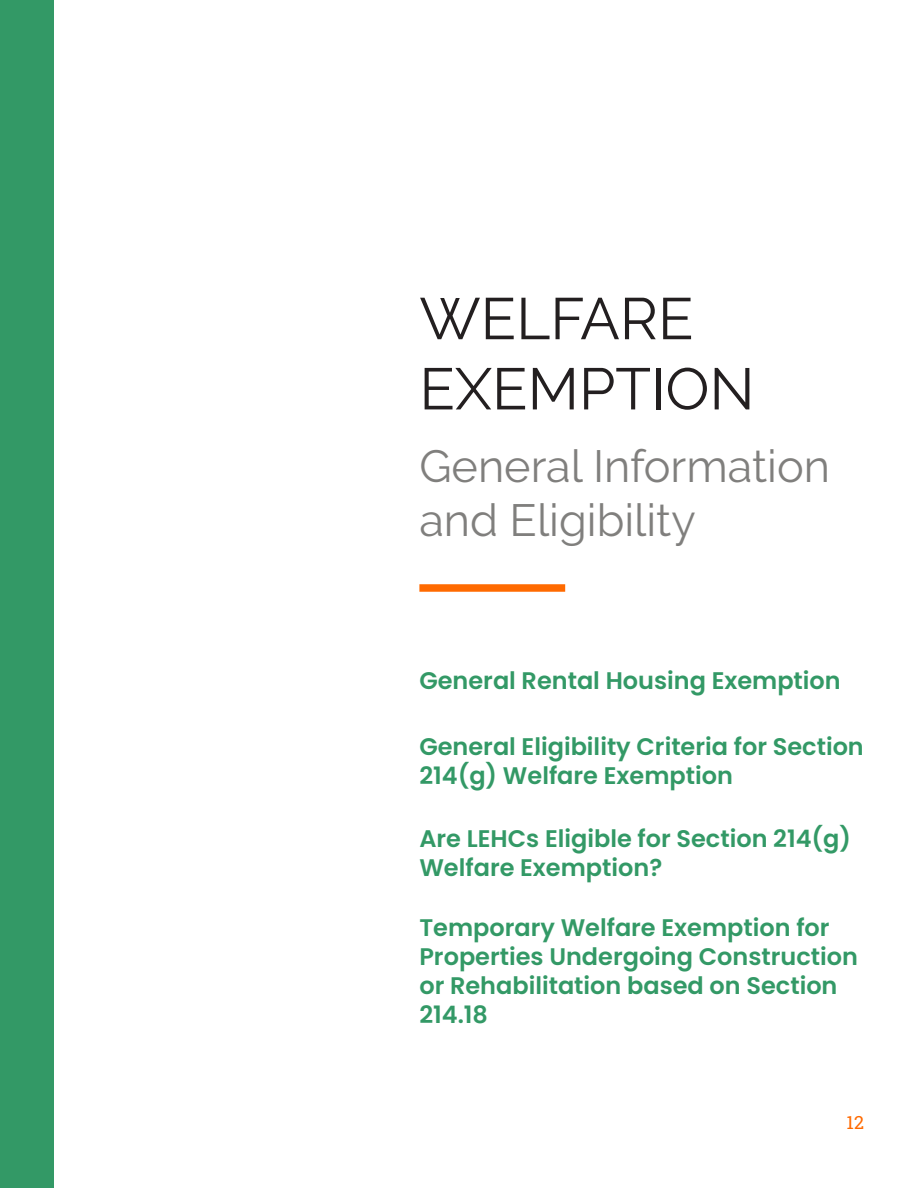
<style>
.page{position:relative;width:918px;height:1188px;background:#fff}
.page>*{position:absolute;margin:0;border:0;box-sizing:border-box;transform-origin:0 0}
.t1{font:58.5px/70.2px "Raleway";color:#231f20}
.t2{font:45px/54px "Raleway";color:#807f7d}
.t3{font:600 24px/28.8px "Poppins";color:#396}
.t4{font:18px "Roboto Slab";color:#ff6a00}
</style>
<div class="page">
<div style="left:419px;top:584px;width:146px;height:8px;background:#ff6a00"></div>
<div style="left:0;top:0;width:54px;height:1188px;background:#396"></div>
<p class="t1" style="left:419px;top:283px;width:337px">WELFARE<br>EXEMPTION</p>
<p class="t2" style="left:419px;top:439px;width:412px">General Information and Eligibility</p>
<p class="t3" style="left:419px;top:666px;width:423px">General Rental Housing Exemption</p>
<p class="t3" style="left:419px;top:732px;width:446px">General Eligibility Criteria for Section<br>214(g) Welfare Exemption</p>
<p class="t3" style="left:419px;top:825px;width:433px">Are LEHCs Eligible for Section 214(g)<br>Welfare Exemption?</p>
<p class="t3" style="left:419px;top:914px;width:440px">Temporary Welfare Exemption for<br>Properties Undergoing Construction or Rehabilitation based on Section<br>214.18</p>
<p class="t4" style="left:847px;top:1110px;width:19px">12</p>
</div>
